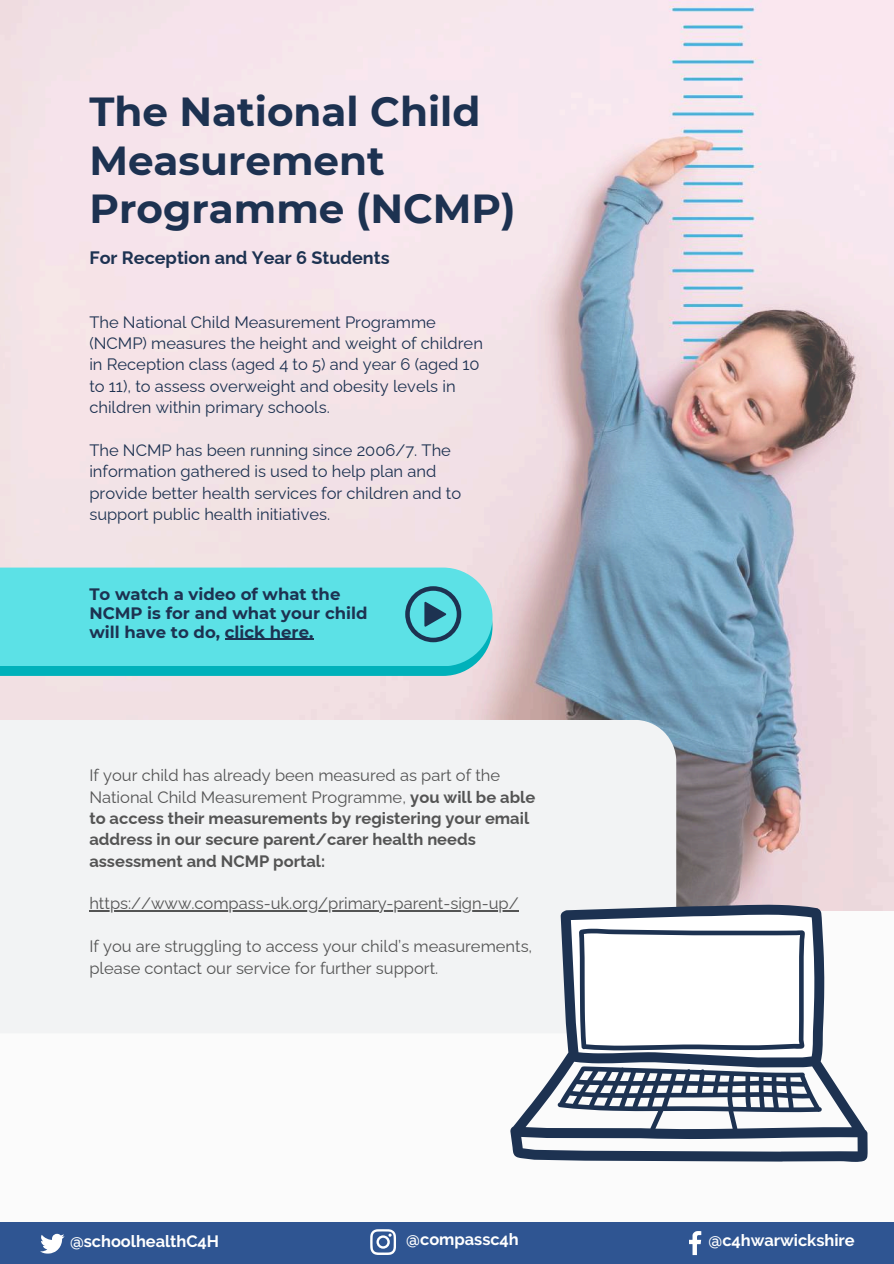
<style>
.page{position:relative;width:894px;height:1264px;background:#fff}
.page>*{position:absolute;margin:0;border:0;box-sizing:border-box;transform-origin:0 0}
.t1{font:700 40.5px/48.3px "Montserrat";color:#1d3251}
.t2{font:700 18px "Raleway";color:#1d3251}
.t3{font:16.5px/21.3px "Raleway";color:#1d3251}
.t4{font:700 16.5px/21.3px "Raleway";color:#545454}
.t5{font:16.5px/21.3px "Raleway";color:#545454}
.t6{font:700 16.5px/19.2px "Montserrat";color:#1d3251}
.t7{font:700 16.35px "Raleway";color:#fff}
.s1{font-weight:400}
</style>
<div class="page">
<div style="left:0;top:0;width:893px;height:1263px;background:#f8f8f8"></div>
<div style="left:0;top:1222px;width:893px;height:41px;background:#2f5592"></div>
<svg style="left:40px;top:1233px;width:24px;height:20px"></svg>
<svg style="left:689px;top:1231px;width:12px;height:23px"></svg>
<img style="left:0;top:0;width:893px;height:910px">
<svg style="left:0;top:719px;width:676px;height:193px"></svg>
<svg style="left:370px;top:1229px;width:26px;height:25px"></svg>
<svg style="left:0;top:666px;width:492px;height:10px;background:#0fb3bc"></svg>
<div style="left:0;top:567px;width:492px;height:99px;background:#5ce1e6"></div>
<svg style="left:405px;top:586px;width:56px;height:56px;background:#47a7b5"></svg>
<svg style="left:510px;top:904px;width:356px;height:257px"></svg>
<svg style="left:569px;top:907px;width:247px;height:156px"></svg>
<hr style="left:225px;top:639px;width:88px;height:1px;background:#1d3251">
<hr style="left:89px;top:910px;width:429px;height:1px;background:#545454">
<h1 class="t1" style="left:89px;top:88px;width:428px">The National Child<br>Measurement<br>Programme (NCMP)</h1>
<p class="t2" style="left:89px;top:247px;width:302px">For Reception and Year 6 Students</p>
<p class="t3" style="left:89px;top:311px;width:395px">The National Child Measurement Programme (NCMP) measures the height and weight of children in Reception class (aged 4 to 5) and year 6 (aged 10 to 11), to assess overweight and obesity levels in children within primary schools.</p>
<p class="t3" style="left:89px;top:439px;width:373px">The NCMP has been running since 2006/7. The information gathered is used to help plan and provide better health services for children and to support public health initiatives.</p>
<p class="t6" style="left:89px;top:584px;width:279px">To watch a video of what the<br>NCMP is for and what your child will have to do, click here.</p>
<p class="t4" style="left:89px;top:764px;width:447px"><span class="s1">If your child has already been measured as part of the National Child Measurement Programme,</span> you will be able to access their measurements by registering your email address in our secure parent/carer health needs assessment and NCMP portal:</p>
<p class="t5" style="left:89px;top:893px;width:430px">https://www.compass-uk.org/primary-parent-sign-up/</p>
<p class="t5" style="left:89px;top:935px;width:444px">If you are struggling to access your child’s measurements, please contact our service for further support.</p>
<p class="t7" style="left:70px;top:1231px;width:150px">@schoolhealthC4H</p>
<p class="t7" style="left:406px;top:1229px;width:114px">@compassc4h</p>
<p class="t7" style="left:708px;top:1230px;width:148px">@c4hwarwickshire</p>
</div>
